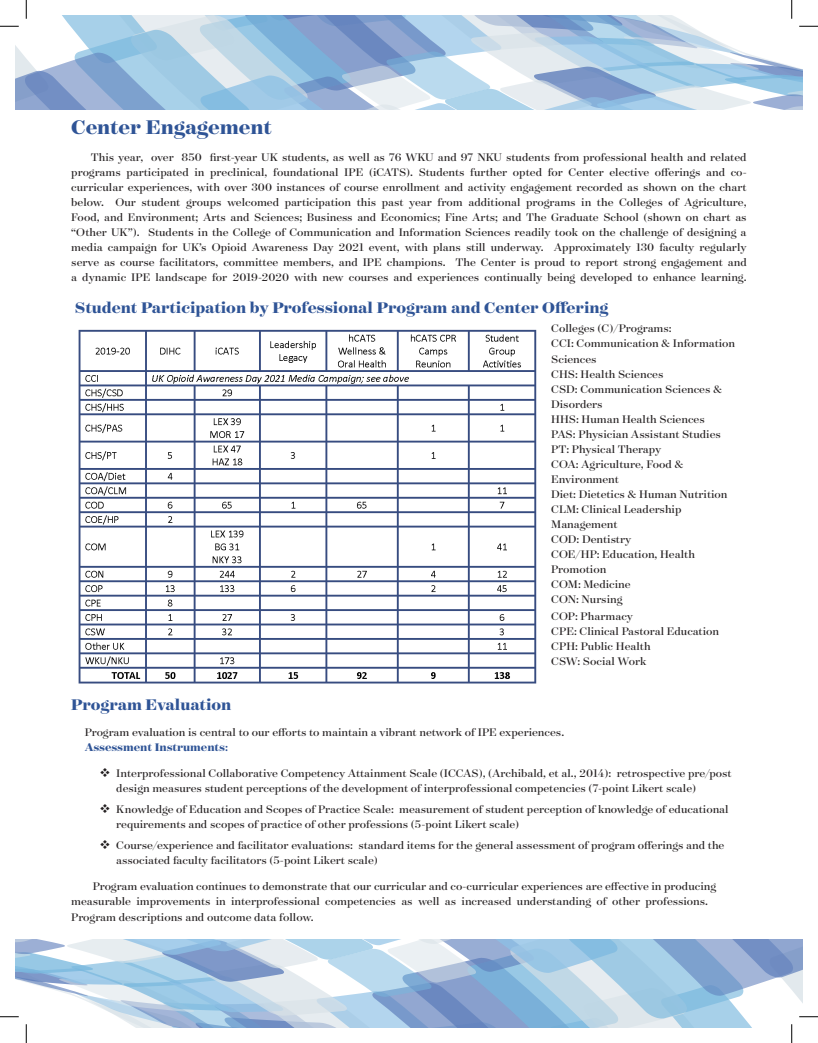
<style>
.page{position:relative;width:818px;height:1043px;background:#fff}
.page>*{position:absolute;margin:0;border:0;box-sizing:border-box;transform-origin:0 0}
.t1{font:700 22.5px "Surveyor Display";color:#2f5496}
.t2{font:700 17.5px "Surveyor Display";color:#2f5496}
.t3{font:12.5px/15px "Surveyor Display";color:#231f20}
.s1{font-weight:700;color:#2f5496}
.s2{font-weight:500;color:#2f5496}
</style>
<div class="page">
<img style="left:78px;top:329px;width:459px;height:355px">
<svg style="left:0;top:0;width:818px;height:109px"></svg>
<svg style="left:0;top:939px;width:818px;height:103px"></svg>
<p class="t1" style="left:71px;top:113px;width:202px">Center Engagement</p>
<p class="t3" style="left:71px;top:149px;width:677px;text-align:justify;text-indent:20px">This year, over 850 first-year UK students, as well as 76 WKU and 97 NKU students from professional health and related programs participated in preclinical, foundational IPE (iCATS). Students further opted for Center elective offerings and co&shy;curricular experiences, with over 300 instances of course enrollment and activity engagement recorded as shown on the chart below. Our student groups welcomed participation this past year from additional programs in the Colleges of Agriculture, Food, and Environment; Arts and Sciences; Business and Economics; Fine Arts; and The Graduate School (shown on chart as “Other UK”). Students in the College of Communication and Information Sciences readily took on the challenge of designing a media campaign for UK’s Opioid Awareness Day 2021 event, with plans still underway. Approximately 130 faculty regularly serve as course facilitators, committee members, and IPE champions. The Center is proud to report strong engagement and a dynamic IPE landscape for 2019-2020 with new courses and experiences continually being developed to enhance learning.</p>
<p class="t2" style="left:75px;top:296px;width:535px">Student Participation by Professional Program and Center Offering</p>
<p class="t3" style="left:551px;top:320px;width:185px">Colleges (C)/Programs:<br>CCI: Communication &amp; Information</p>
<p class="t3" style="left:551px;top:351px;width:178px">Sciences<br>CHS: Health Sciences<br>CSD: Communication Sciences &amp;<br>Disorders<br>HHS: Human Health Sciences<br>PAS: Physician Assistant Studies<br>PT: Physical Therapy<br>COA: Agriculture, Food &amp;<br>Environment<br>Diet: Dietetics &amp; Human Nutrition<br>CLM: Clinical Leadership<br>Management<br>COD: Dentistry<br>COE/HP: Education, Health<br>Promotion<br>COM: Medicine<br>CON: Nursing</p>
<p class="t3" style="left:551px;top:608px;width:169px">COP: Pharmacy<br>CPE: Clinical Pastoral Education<br>CPH: Public Health<br>CSW: Social Work</p>
<p class="t2" style="left:71px;top:693px;width:161px">Program Evaluation</p>
<p class="t3" style="left:85px;top:724px;width:481px">Program evaluation is central to our efforts to maintain a vibrant network of IPE experiences.<br><span class="s1">Assessment Instruments</span><span class="s2">:</span></p>
<p class="t3" style="left:116px;top:765px;width:616px">Interprofessional Collaborative Competency Attainment Scale (ICCAS), (Archibald, et al., 2014): retrospective pre/post design measures student perceptions of the development of interprofessional competencies (7-point Likert scale)</p>
<p class="t3" style="left:116px;top:801px;width:614px">Knowledge of Education and Scopes of Practice Scale: measurement of student perception of knowledge of educational requirements and scopes of practice of other professions (5-point Likert scale)</p>
<p class="t3" style="left:116px;top:837px;width:609px">Course/experience and facilitator evaluations: standard items for the general assessment of program offerings and the associated faculty facilitators (5-point Likert scale)</p>
<p class="t3" style="left:71px;top:878px;width:646px;text-indent:21px">Program evaluation continues to demonstrate that our curricular and co-curricular experiences are effective in producing measurable improvements in interprofessional competencies as well as increased understanding of other professions.</p>
<p class="t3" style="left:71px;top:909px;width:244px">Program descriptions and outcome data follow.</p>
</div>
